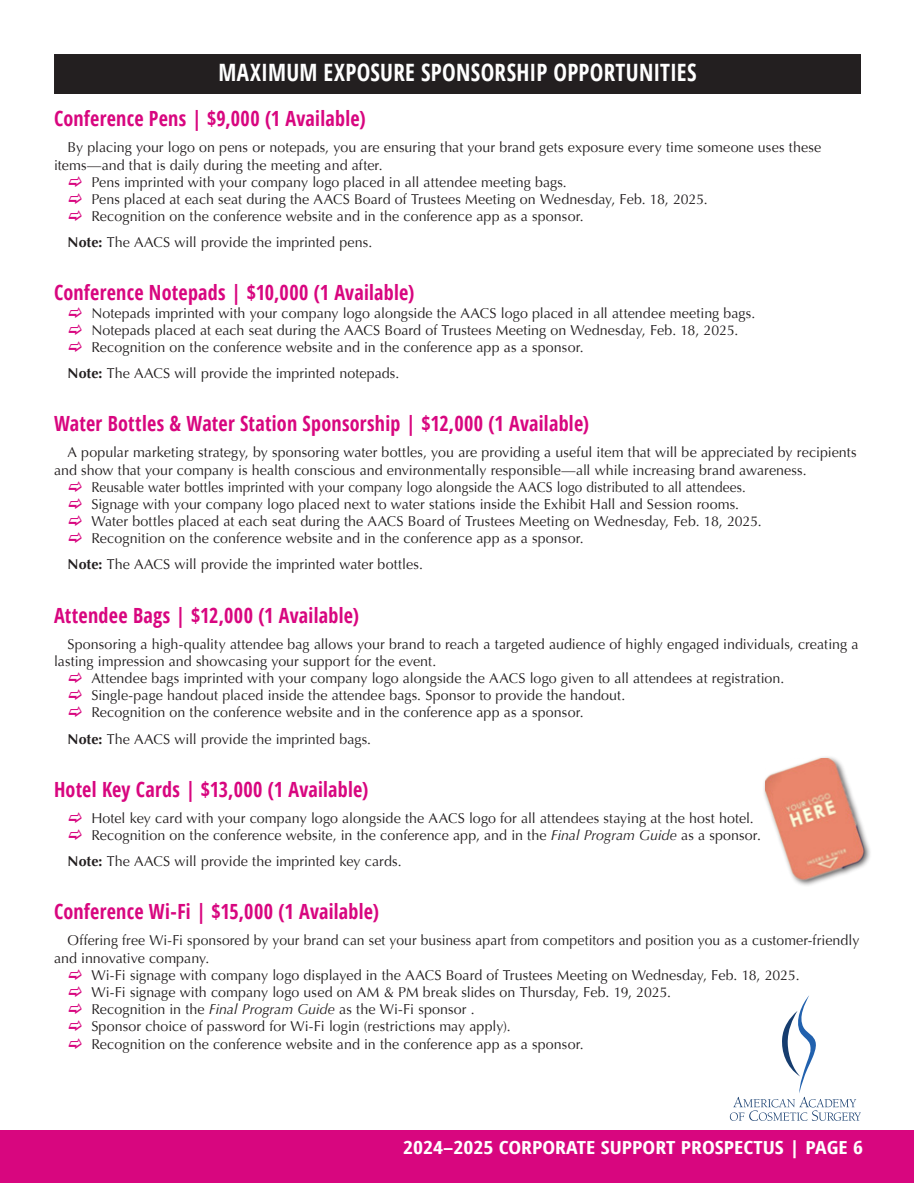
<style>
.page{position:relative;width:915px;height:1184px;background:#fff}
.page>*{position:absolute;margin:0;border:0;box-sizing:border-box;transform-origin:0 0}
.subhead{font:700 condensed 23.85px "Open Sans";letter-spacing:.01em;color:#fff;scale:.96 1}
.sub_2{font:700 condensed 20.85px "Open Sans";letter-spacing:.01em;color:#d8067f;scale:.96 1}
.t1{font:700 condensed 18px "Open Sans";color:#fff;scale:1.2 1}
.Body_text_indent{font:14.25px/17.2px "Optima";letter-spacing:.005em;color:#231f20}
.Body_text_indent-2{font:14.25px "Optima";letter-spacing:.005em;color:#231f20;scale:.95 1}
.s1{font-weight:700}
.s2{font-style:italic}
</style>
<div class="page">
<div style="left:55px;top:55px;width:805px;height:38px;background:#231f20"></div>
<div style="left:54px;top:54px;width:807px;height:40px;border:2px solid #231f20"></div>
<div style="left:1px;top:1130px;width:913px;height:53px;background:#d8067f"></div>
<svg style="left:730px;top:995px;width:131px;height:126px"></svg>
<div style="left:762px;top:755px;width:110px;height:132px;background:#231f20;opacity:.75"></div>
<img style="left:765px;top:758px;width:107px;height:123px">
<p class="subhead" style="left:218px;top:56px;width:499px">MAXIMUM EXPOSURE SPONSORSHIP OPPORTUNITIES</p>
<p class="sub_2" style="left:54px;top:104px;width:326px">Conference Pens | $9,000 (1 Available)</p>
<p class="Body_text_indent" style="left:54px;top:139px;width:768px;text-indent:14px">By placing your logo on pens or notepads, you are ensuring that your brand gets exposure every time someone uses these items—and that is daily during the meeting and after.</p>
<p class="Body_text_indent" style="left:91px;top:173px;width:477px">Pens imprinted with your company logo placed in all attendee meeting bags.</p>
<p class="Body_text_indent" style="left:91px;top:191px;width:618px">Pens placed at each seat during the AACS Board of Trustees Meeting on Wednesday, Feb. 18, 2025.</p>
<p class="Body_text_indent" style="left:91px;top:208px;width:494px">Recognition on the conference website and in the conference app as a sponsor.</p>
<p class="Body_text_indent" style="left:68px;top:234px;width:306px"><span class="s1">Note:</span> The AACS will provide the imprinted pens.</p>
<p class="sub_2" style="left:54px;top:278px;width:377px">Conference Notepads | $10,000 (1 Available)</p>
<p class="Body_text_indent" style="left:91px;top:304px;width:665px">Notepads imprinted with your company logo alongside the AACS logo placed in all attendee meeting bags.</p>
<p class="Body_text_indent" style="left:91px;top:321px;width:648px">Notepads placed at each seat during the AACS Board of Trustees Meeting on Wednesday, Feb. 18, 2025.</p>
<p class="Body_text_indent" style="left:91px;top:339px;width:494px">Recognition on the conference website and in the conference app as a sponsor.</p>
<p class="Body_text_indent" style="left:68px;top:365px;width:333px"><span class="s1">Note:</span> The AACS will provide the imprinted notepads.</p>
<p class="sub_2" style="left:54px;top:409px;width:559px">Water Bottles &amp; Water Station Sponsorship | $12,000 (1 Available)</p>
<p class="Body_text_indent" style="left:54px;top:444px;width:804px;text-indent:14px">A popular marketing strategy, by sponsoring water bottles, you are providing a useful item that will be appreciated by recipients and show that your company is health conscious and environmentally responsible—all while increasing brand awareness.</p>
<p class="Body_text_indent-2" style="left:91px;top:478px;width:690px">Reusable water bottles imprinted with your company logo alongside the AACS logo distributed to all attendees.</p>
<p class="Body_text_indent" style="left:91px;top:496px;width:649px">Signage with your company logo placed next to water stations inside the Exhibit Hall and Session rooms.</p>
<p class="Body_text_indent" style="left:91px;top:513px;width:672px">Water bottles placed at each seat during the AACS Board of Trustees Meeting on Wednesday, Feb. 18, 2025.</p>
<p class="Body_text_indent" style="left:91px;top:530px;width:494px">Recognition on the conference website and in the conference app as a sponsor.</p>
<p class="Body_text_indent" style="left:68px;top:556px;width:357px"><span class="s1">Note:</span> The AACS will provide the imprinted water bottles.</p>
<p class="sub_2" style="left:54px;top:600px;width:319px">Attendee Bags | $12,000 (1 Available)</p>
<p class="Body_text_indent" style="left:54px;top:635px;width:806px;text-indent:14px">Sponsoring a high-quality attendee bag allows your brand to reach a targeted audience of highly engaged individuals, creating a lasting impression and showcasing your support for the event.</p>
<p class="Body_text_indent" style="left:91px;top:670px;width:694px">Attendee bags imprinted with your company logo alongside the AACS logo given to all attendees at registration.</p>
<p class="Body_text_indent" style="left:91px;top:687px;width:535px">Single-page handout placed inside the attendee bags. Sponsor to provide the handout.</p>
<p class="Body_text_indent" style="left:91px;top:704px;width:494px">Recognition on the conference website and in the conference app as a sponsor.</p>
<p class="Body_text_indent" style="left:68px;top:730px;width:305px"><span class="s1">Note:</span> The AACS will provide the imprinted bags.</p>
<p class="sub_2" style="left:54px;top:774px;width:329px">Hotel Key Cards | $13,000 (1 Available)</p>
<p class="Body_text_indent" style="left:91px;top:809px;width:664px">Hotel key card with your company logo alongside the AACS logo for all attendees staying at the host hotel.</p>
<p class="Body_text_indent" style="left:91px;top:827px;width:671px">Recognition on the conference website, in the conference app, and in the <span class="s2">Final Program Guide</span> as a sponsor.</p>
<p class="Body_text_indent" style="left:68px;top:853px;width:335px"><span class="s1">Note:</span> The AACS will provide the imprinted key cards.</p>
<p class="sub_2" style="left:54px;top:897px;width:340px">Conference Wi-Fi | $15,000 (1 Available)</p>
<p class="Body_text_indent" style="left:54px;top:932px;width:807px;text-indent:14px">Offering free Wi-Fi sponsored by your brand can set your business apart from competitors and position you as a customer-friendly and innovative company.</p>
<p class="Body_text_indent" style="left:91px;top:966px;width:709px">Wi-Fi signage with company logo displayed in the AACS Board of Trustees Meeting on Wednesday, Feb. 18, 2025.</p>
<p class="Body_text_indent" style="left:91px;top:983px;width:581px">Wi-Fi signage with company logo used on AM &amp; PM break slides on Thursday, Feb. 19, 2025.</p>
<p class="Body_text_indent" style="left:91px;top:1001px;width:385px">Recognition in the <span class="s2">Final Program Guide</span> as the Wi-Fi sponsor .</p>
<p class="Body_text_indent" style="left:91px;top:1018px;width:421px">Sponsor choice of password for Wi-Fi login (restrictions may apply).</p>
<p class="Body_text_indent" style="left:91px;top:1035px;width:494px">Recognition on the conference website and in the conference app as a sponsor.</p>
<p class="t1" style="left:403px;top:1134px;width:385px">2024–2025 CORPORATE SUPPORT PROSPECTUS | PAGE 6</p>
</div>
